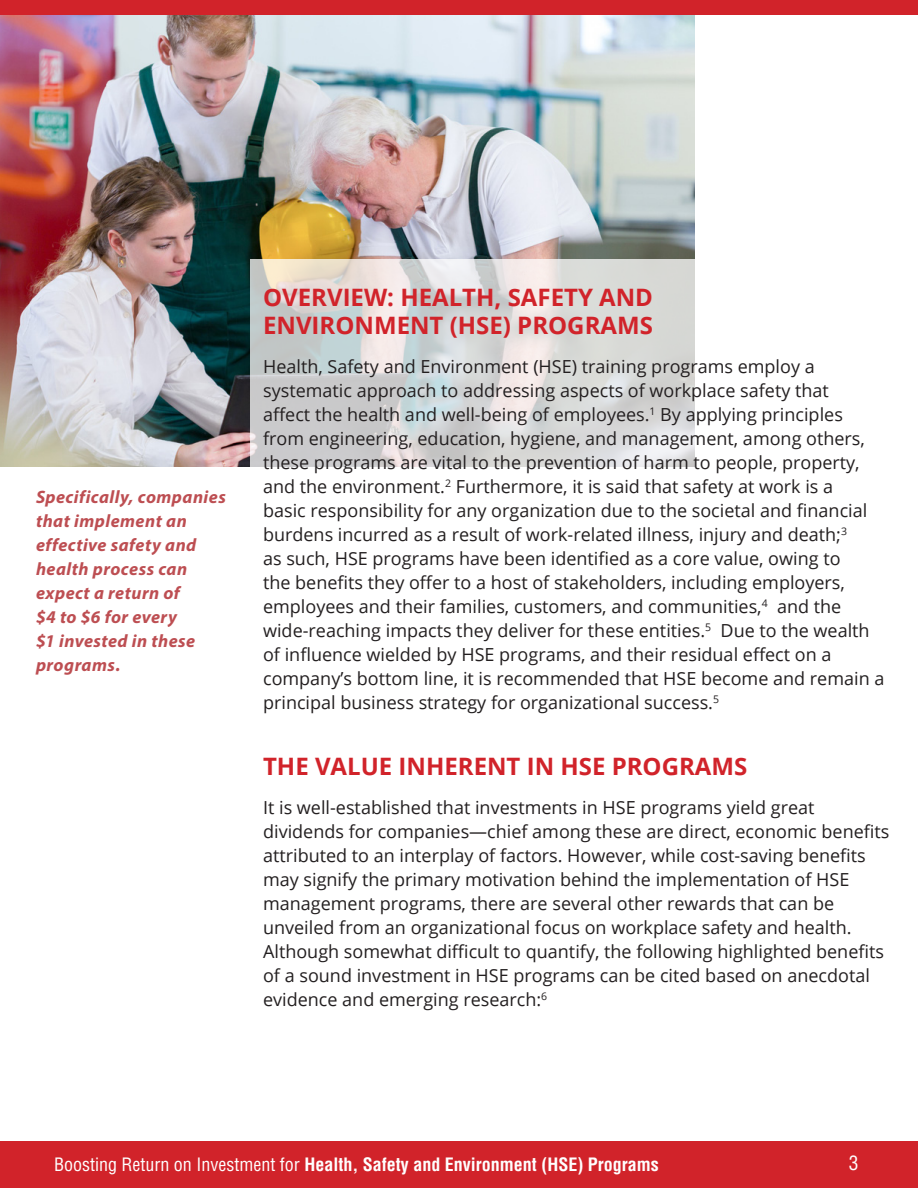
<style>
.page{position:relative;width:918px;height:1188px;background:#fff}
.page>*{position:absolute;margin:0;border:0;box-sizing:border-box;transform-origin:0 0}
.t1{font:700 24px/28.8px "Open Sans";color:#d1232a}
.t2{font:condensed 19.5px "Helvetica LT Std";color:#fff}
.t3{font:18px/24px "Open Sans";color:#231f20}
.Call_out{font:italic 700 18px/24px "Myriad Pro";letter-spacing:.025em;color:#bd4e52}
.t4{font:700 condensed 18px "Helvetica LT Std";color:#fff}
.s1{font-weight:400}
</style>
<div class="page">
<div style="left:0;top:1141px;width:918px;height:47px;background:#d1232a"></div>
<img style="left:0;top:14px;width:695px;height:452px">
<svg style="left:250px;top:259px;width:445px;height:208px"></svg>
<div style="left:0;top:0;width:918px;height:14px;background:#d1232a"></div>
<p class="Call_out" style="left:36px;top:484px;width:191px">Specifically, companies that implement an effective safety and health process can expect a return of</p>
<p class="Call_out" style="left:36px;top:604px;width:161px">$4 to $6 for every $1 invested in these programs.</p>
<p class="t1" style="left:263px;top:282px;width:391px">OVERVIEW: HEALTH, SAFETY AND<br>ENVIRONMENT (HSE) PROGRAMS</p>
<p class="t3" style="left:263px;top:354px;width:623px">Health, Safety and Environment (HSE) training programs employ a systematic approach to addressing aspects of workplace safety that<br>affect the health and well-being of employees.<sup>1</sup> By applying principles from engineering, education, hygiene, and management, among others, these programs are vital to the prevention of harm to people, property, and the environment.<sup>2</sup> Furthermore, it is said that safety at work is a<br>basic responsibility for any organization due to the societal and financial burdens incurred as a result of work-related illness, injury and death;<sup>3<br></sup>as such, HSE programs have been identified as a core value, owing to<br>the benefits they offer to a host of stakeholders, including employers, employees and their families, customers, and communities,<sup>4</sup> and the wide-reaching impacts they deliver for these entities.<sup>5</sup> Due to the wealth of influence wielded by HSE programs, and their residual effect on a company’s bottom line, it is recommended that HSE become and remain a principal business strategy for organizational success.<sup>5</sup></p>
<p class="t1" style="left:263px;top:751px;width:486px">THE VALUE INHERENT IN HSE PROGRAMS</p>
<p class="t3" style="left:263px;top:795px;width:628px">It is well-established that investments in HSE programs yield great dividends for companies—chief among these are direct, economic benefits attributed to an interplay of factors. However, while cost-saving benefits may signify the primary motivation behind the implementation of HSE management programs, there are several other rewards that can be unveiled from an organizational focus on workplace safety and health.<br>Although somewhat difficult to quantify, the following highlighted benefits of a sound investment in HSE programs can be cited based on anecdotal evidence and emerging research:<sup>6</sup></p>
<p class="t4" style="left:54px;top:1153px;width:606px"><span class="s1">Boosting Return on Investment for</span> Health, Safety and Environment (HSE) Programs</p>
<p class="t2" style="left:849px;top:1151px;width:11px">3</p>
</div>
